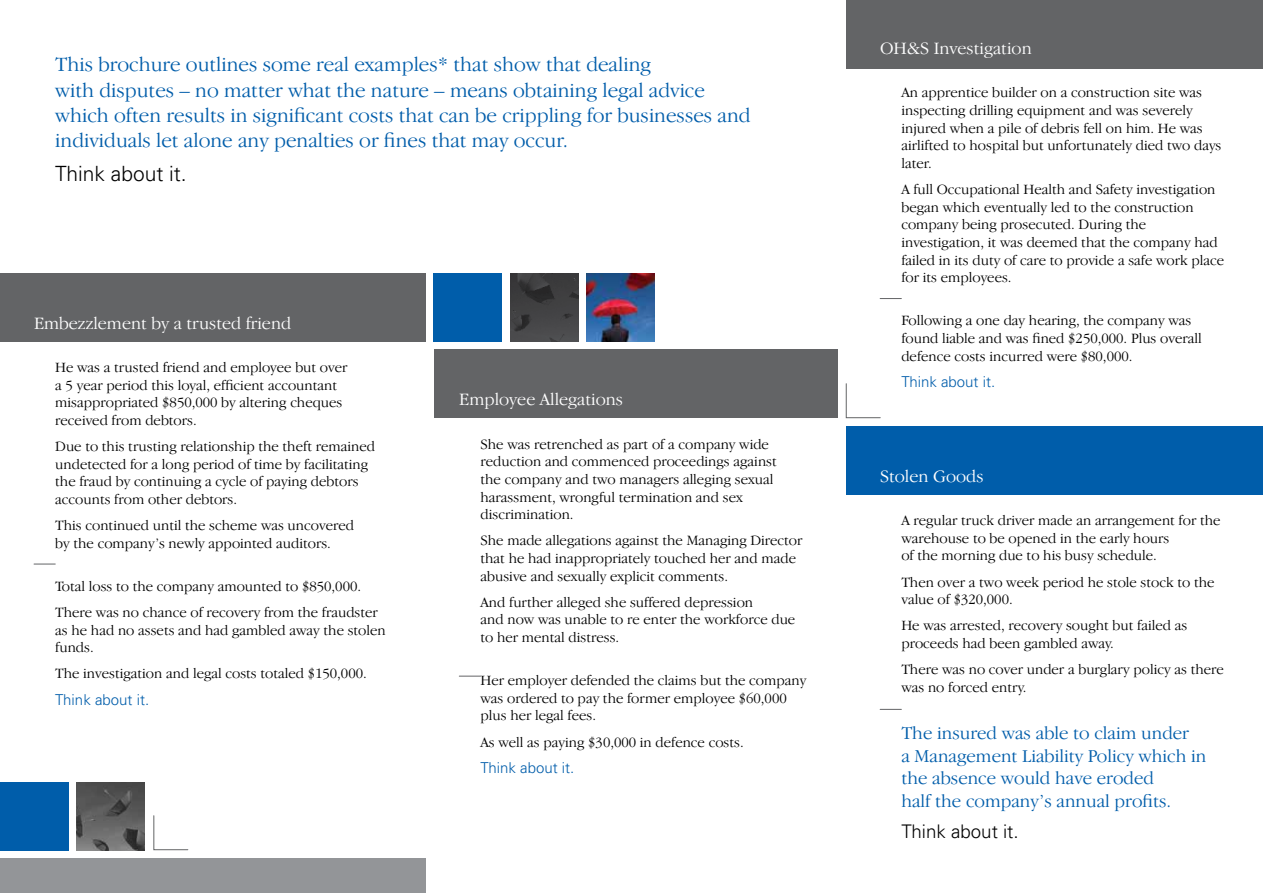
<style>
.page{position:relative;width:1263px;height:893px;background:#fff}
.page>*{position:absolute;margin:0;border:0;box-sizing:border-box;transform-origin:0 0}
.t1{font:300 21px/25.2px "Garamond IT Cby BT";color:#005daa}
.t2{font:300 21px "Univers LT Std";color:#000}
.t3{font:300 18.75px/22.5px "Garamond IT Cby BT";color:#005daa}
.t4{font:300 18.75px "Univers LT Std";color:#000}
.t5{font:300 18px "Garamond IT Cby BT";color:#fff}
.t6{font:300 15px "Univers LT Std";color:#005daa}
.t7{font:300 14.7px/17.7px "Garamond IT Cby BT";color:#000}
</style>
<div class="page">
<div style="left:846px;top:0;width:417px;height:68px;background:#636466"></div>
<div style="left:0;top:273px;width:425px;height:68px;background:#636466"></div>
<svg style="left:845px;top:383px;width:36px;height:35px"></svg>
<div style="left:434px;top:350px;width:404px;height:68px;background:#636466"></div>
<div style="left:846px;top:426px;width:417px;height:68px;background:#005daa"></div>
<svg style="left:34px;top:564px;width:21px;height:1px"></svg>
<svg style="left:459px;top:676px;width:21px;height:1px"></svg>
<svg style="left:880px;top:709px;width:21px;height:1px"></svg>
<div style="left:0;top:859px;width:425px;height:34px;background:#939598"></div>
<svg style="left:153px;top:815px;width:36px;height:35px"></svg>
<div style="left:0;top:782px;width:68px;height:68px;background:#005daa"></div>
<img style="left:77px;top:782px;width:68px;height:68px">
<img style="left:510px;top:273px;width:68px;height:68px">
<div style="left:434px;top:273px;width:68px;height:68px;background:#005daa"></div>
<img style="left:587px;top:273px;width:68px;height:68px">
<svg style="left:880px;top:298px;width:21px;height:1px"></svg>
<p class="t1" style="left:55px;top:52px;width:697px">This brochure outlines some real examples* that show that dealing<br>with disputes – no matter what the nature – means obtaining legal advice which often results in significant costs that can be crippling for businesses and individuals let alone any penalties or fines that may occur.</p>
<h1 class="t2" style="left:55px;top:161px;width:133px">Think about it.</h1>
<p class="t5" style="left:34px;top:312px;width:259px">Embezzlement by a trusted friend</p>
<p class="t7" style="left:55px;top:358px;width:294px">He was a trusted friend and employee but over a 5 year period this loyal, efficient accountant misappropriated $850,000 by altering cheques received from debtors.</p>
<p class="t7" style="left:55px;top:437px;width:321px">Due to this trusting relationship the theft remained undetected for a long period of time by facilitating the fraud by continuing a cycle of paying debtors accounts from other debtors.</p>
<p class="t7" style="left:55px;top:516px;width:300px">This continued until the scheme was uncovered by the company’s newly appointed auditors.</p>
<p class="t7" style="left:55px;top:573px;width:324px;line-height:26.1px">Total loss to the company amounted to $850,000.<br>There was no chance of recovery from the fraudster</p>
<p class="t7" style="left:55px;top:621px;width:332px">as he had no assets and had gambled away the stolen funds.</p>
<p class="t7" style="left:55px;top:665px;width:313px">The investigation and legal costs totaled $150,000.</p>
<p class="t6" style="left:55px;top:691px;width:95px">Think about it.</p>
<p class="t5" style="left:459px;top:389px;width:165px">Employee Allegations</p>
<p class="t7" style="left:480px;top:435px;width:298px">She was retrenched as part of a company wide reduction and commenced proceedings against the company and two managers alleging sexual harassment, wrongful termination and sex discrimination.</p>
<p class="t7" style="left:480px;top:531px;width:323px">She made allegations against the Managing Director that he had inappropriately touched her and made abusive and sexually explicit comments.</p>
<p class="t7" style="left:480px;top:593px;width:316px">And further alleged she suffered depression<br>and now was unable to re enter the workforce due to her mental distress.</p>
<p class="t7" style="left:480px;top:671px;width:327px">Her employer defended the claims but the company was ordered to pay the former employee $60,000 plus her legal fees.</p>
<p class="t7" style="left:480px;top:733px;width:265px">As well as paying $30,000 in defence costs.</p>
<p class="t6" style="left:480px;top:759px;width:95px">Think about it.</p>
<p class="t5" style="left:880px;top:38px;width:153px">OH&amp;S Investigation</p>
<p class="t7" style="left:901px;top:83px;width:322px">An apprentice builder on a construction site was inspecting drilling equipment and was severely injured when a pile of debris fell on him. He was airlifted to hospital but unfortunately died two days later.</p>
<p class="t7" style="left:901px;top:180px;width:324px">A full Occupational Health and Safety investigation began which eventually led to the construction company being prosecuted. During the investigation, it was deemed that the company had failed in its duty of care to provide a safe work place for its employees.</p>
<p class="t7" style="left:901px;top:311px;width:302px">Following a one day hearing, the company was found liable and was fined $250,000. Plus overall defence costs incurred were $80,000.</p>
<p class="t6" style="left:901px;top:373px;width:95px">Think about it.</p>
<p class="t5" style="left:880px;top:466px;width:105px">Stolen Goods</p>
<p class="t7" style="left:901px;top:511px;width:321px">A regular truck driver made an arrangement for the warehouse to be opened in the early hours<br>of the morning due to his busy schedule.</p>
<p class="t7" style="left:901px;top:573px;width:315px">Then over a two week period he stole stock to the value of $320,000.</p>
<p class="t7" style="left:901px;top:616px;width:287px">He was arrested, recovery sought but failed as proceeds had been gambled away.</p>
<p class="t7" style="left:901px;top:660px;width:324px">There was no cover under a burglary policy as there was no forced entry.</p>
<p class="t3" style="left:901px;top:722px;width:306px">The insured was able to claim under<br>a Management Liability Policy which in the absence would have eroded<br>half the company’s annual profits.</p>
<p class="t4" style="left:901px;top:820px;width:119px">Think about it.</p>
</div>
